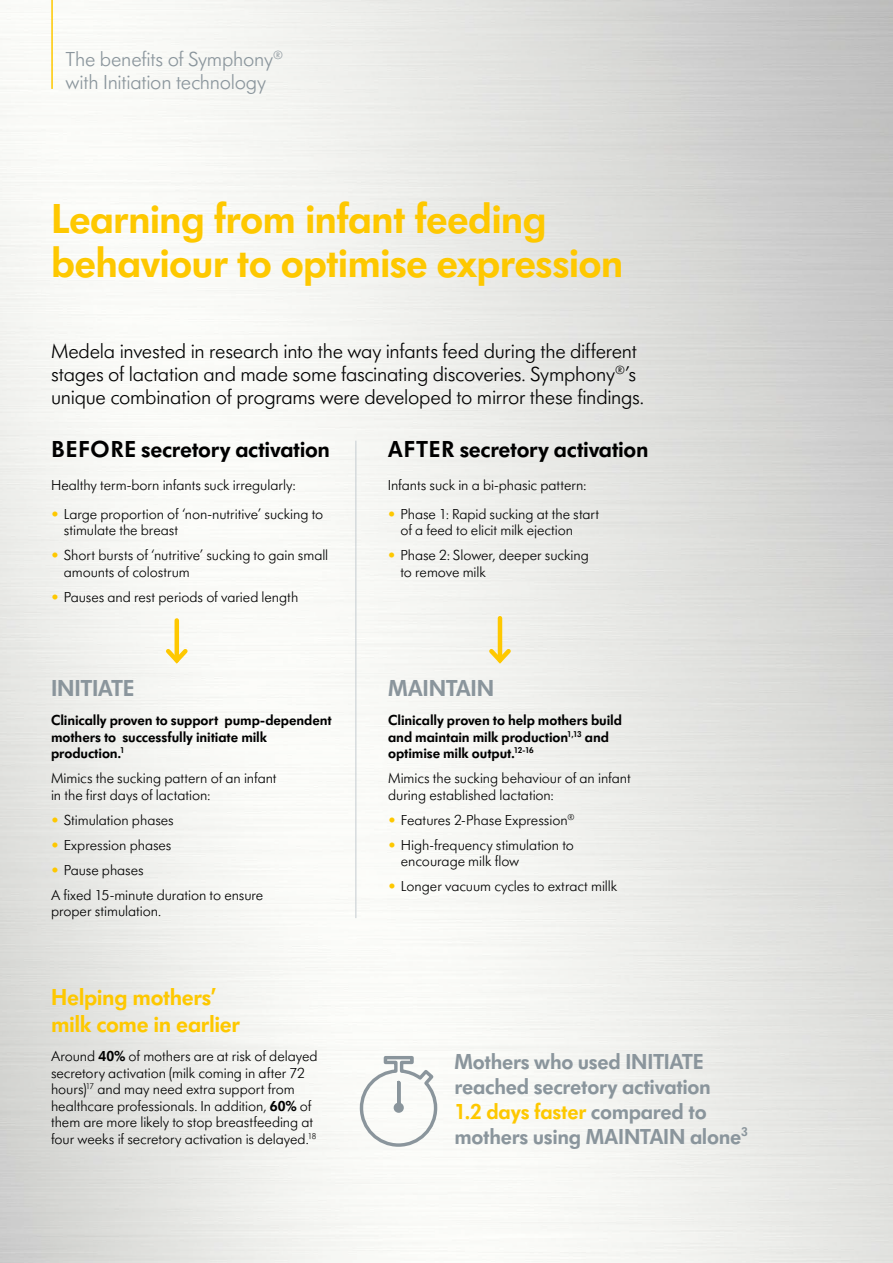
<style>
.page{position:relative;width:893px;height:1263px;background:#fff}
.page>*{position:absolute;margin:0;border:0;box-sizing:border-box;transform-origin:0 0}
.t1{font:600 43.5px/43.5px "Futura SB Medela";letter-spacing:-.02em;color:#fec800}
.t2{font:600 24px "Futura SB Medela";letter-spacing:-.01em;color:#000}
.t3{font:600 24px/26.4px "Futura SB Medela";letter-spacing:-.015em;color:#fec800}
.t4{font:600 24px "Futura SB Medela";letter-spacing:-.01em;color:#8a959c}
.t5{font:600 22.5px/24.8px "Futura SB Medela";letter-spacing:-.015em;color:#8a959c}
.t6{font:300 21px/23.2px "Futura SB Medela";letter-spacing:-.015em;color:#000}
.t7{font:300 21px/23.1px "Futura SB Medela";letter-spacing:-.01em;color:#8a959c}
.t8{font:300 15px/16.5px "Futura SB Medela";letter-spacing:-.005em;color:#000}
.t9{font:600 15px/16.5px "Futura SB Medela";letter-spacing:-.005em;color:#000}
.s1{color:#fec800}
.s2{font-weight:600}
</style>
<div class="page">
<img style="left:0;top:0;width:893px;height:1263px">
<hr style="left:51px;top:0;width:2px;height:89px;background:#fec800">
<hr style="left:175px;top:620px;width:4px;height:40px;background:#fec800">
<svg style="left:162px;top:645px;width:30px;height:22px"></svg>
<hr style="left:498px;top:618px;width:4px;height:42px;background:#fec800">
<svg style="left:485px;top:645px;width:30px;height:22px"></svg>
<svg style="left:358px;top:1054px;width:81px;height:94px"></svg>
<div style="left:394px;top:1102px;width:10px;height:11px;border:3px solid #8a959c;border-radius:3px"></div>
<div style="left:394px;top:1103px;width:9px;height:9px;background:#8a959c;border:2px solid #8a959c;border-radius:3px"></div>
<hr style="left:355px;top:441px;width:1px;height:477px;background:#c4cbd0">
<h3 class="t7" style="left:66px;top:47px;width:219px">The benefits of Symphony<sup>® </sup>with Initiation technology</h3>
<h1 class="t1" style="left:51px;top:197px;width:574px">Learning from infant feeding behaviour to optimise expression</h1>
<h3 class="t6" style="left:51px;top:339px;width:595px">Medela invested in research into the way infants feed during the different stages of lactation and made some fascinating discoveries. Symphony<sup>®</sup>’s unique combination of programs were developed to mirror these findings.</h3>
<h2 class="t2" style="left:52px;top:434px;width:280px">BEFORE secretory activation</h2>
<p class="t8" style="left:51px;top:476px;width:246px">Healthy term-born infants suck irregularly:</p>
<p class="t8" style="left:64px;top:506px;width:261px;text-indent:-13px"><span class="s1">•</span> Large proportion of ‘non-nutritive’ sucking to stimulate the breast</p>
<p class="t8" style="left:64px;top:547px;width:266px;text-indent:-13px"><span class="s1">•</span> Short bursts of ‘nutritive’ sucking to gain small amounts of colostrum</p>
<p class="t8" style="left:51px;top:589px;width:249px"><span class="s1">•</span> Pauses and rest periods of varied length</p>
<h2 class="t2" style="left:388px;top:434px;width:262px">AFTER secretory activation</h2>
<p class="t8" style="left:388px;top:476px;width:200px">Infants suck in a bi-phasic pattern:</p>
<p class="t8" style="left:400px;top:506px;width:200px;text-indent:-13px"><span class="s1">•</span> Phase 1: Rapid sucking at the start of a feed to elicit milk ejection</p>
<p class="t8" style="left:400px;top:547px;width:190px;text-indent:-13px"><span class="s1">•</span> Phase 2: Slower, deeper sucking to remove milk</p>
<h2 class="t4" style="left:51px;top:674px;width:85px">INITIATE</h2>
<p class="t9" style="left:51px;top:712px;width:282px">Clinically proven to support pump-dependent mothers to successfully initiate milk production.<sup>1</sup></p>
<p class="t8" style="left:51px;top:770px;width:227px">Mimics the sucking pattern of an infant in the first days of lactation:</p>
<p class="t8" style="left:51px;top:811px;width:124px"><span class="s1">•</span> Stimulation phases</p>
<p class="t8" style="left:51px;top:836px;width:122px"><span class="s1">•</span> Expression phases</p>
<p class="t8" style="left:51px;top:857px;width:214px;line-height:25px"><span class="s1">•</span> Pause phases<br>A fixed 15-minute duration to ensure</p>
<p class="t8" style="left:51px;top:903px;width:112px">proper stimulation.</p>
<h2 class="t4" style="left:388px;top:674px;width:108px">MAINTAIN</h2>
<p class="t9" style="left:388px;top:712px;width:235px">Clinically proven to help mothers build and maintain milk production<sup>1,13</sup> and optimise milk output.<sup>12-16</sup></p>
<p class="t8" style="left:388px;top:770px;width:244px">Mimics the sucking behaviour of an infant during established lactation:</p>
<p class="t8" style="left:388px;top:811px;width:188px"><span class="s1">•</span> Features 2-Phase Expression<sup>®</sup></p>
<p class="t8" style="left:401px;top:836px;width:175px;text-indent:-13px"><span class="s1">•</span> High-frequency stimulation to encourage milk flow</p>
<p class="t8" style="left:388px;top:878px;width:231px"><span class="s1">•</span> Longer vacuum cycles to extract millk</p>
<h2 class="t3" style="left:51px;top:984px;width:190px">Helping mothers’ milk come in earlier</h2>
<p class="t8" style="left:51px;top:1048px;width:268px">Around <span class="s2">40%</span> of mothers are at risk of delayed secretory activation (milk coming in after 72 hours)<sup>17</sup> and may need extra support from healthcare professionals. In addition, <span class="s2">60%</span> of them are more likely to stop breastfeeding at four weeks if secretory activation is delayed.<sup>18</sup></p>
<h3 class="t5" style="left:454px;top:1049px;width:295px">Mothers who used INITIATE reached secretory activation<br><span class="s1">1.2 days faster</span> compared to mothers using MAINTAIN alone<sup>3</sup></h3>
</div>
